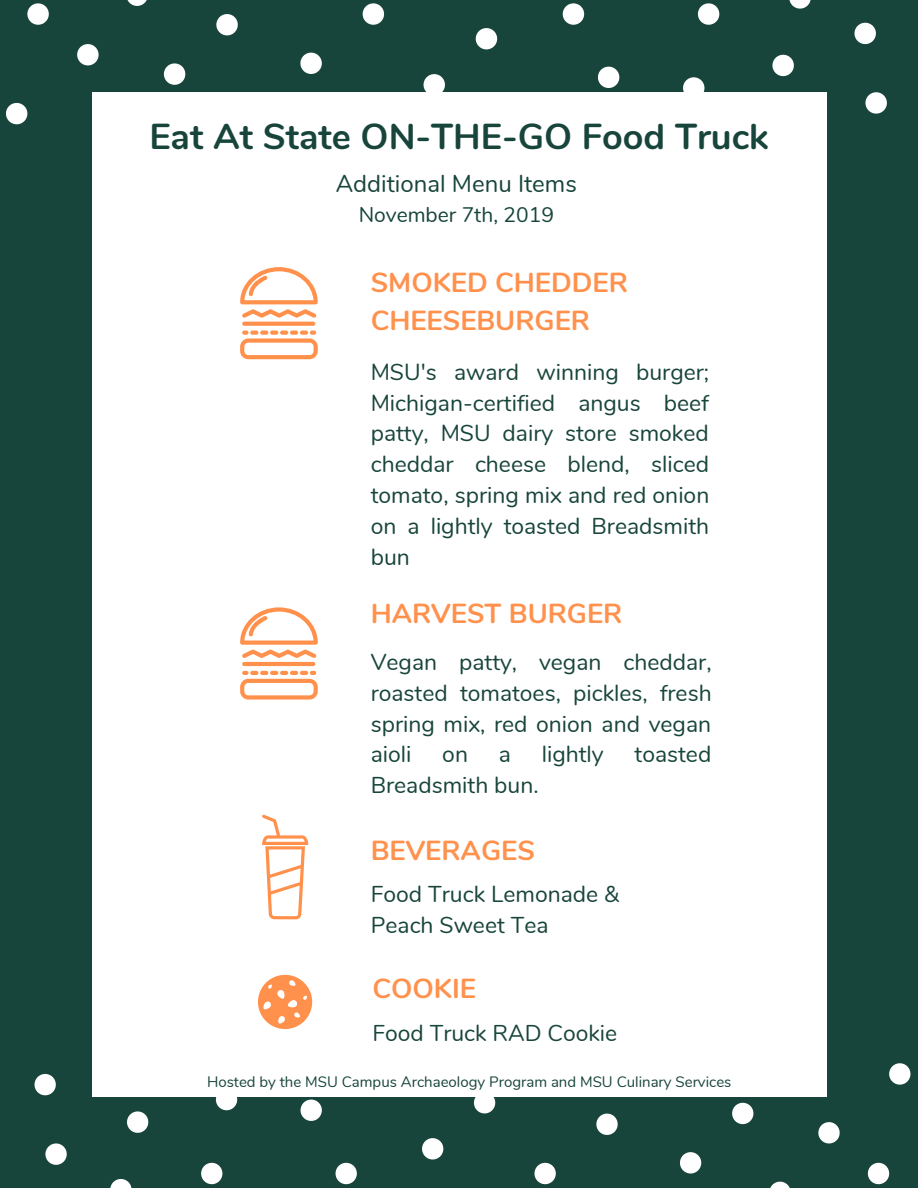
<style>
.page{position:relative;width:918px;height:1188px;background:#18453b}
.page>*{position:absolute;margin:0;border:0;box-sizing:border-box;transform-origin:0 0}
.t1{font:700 36px "Nunito";color:#18453b}
.t2{font:700 27.45px/37.8px "Nunito";color:#ff914d}
.t3{font:24px "Nunito";color:#18453b}
.t4{font:22.95px/30.9px "Nunito";color:#18453b;text-align:justify}
.t5{font:22.8px "Nunito";color:#18453b}
.t6{font:21px "Nunito";color:#18453b}
.t7{font:15px "Nunito";color:#18453b}
</style>
<div class="page">
<svg style="left:363px;top:3px;width:21px;height:22px"></svg>
<svg style="left:598px;top:67px;width:21px;height:21px"></svg>
<svg style="left:216px;top:14px;width:22px;height:21px"></svg>
<svg style="left:77px;top:44px;width:22px;height:21px"></svg>
<svg style="left:855px;top:23px;width:21px;height:21px"></svg>
<svg style="left:563px;top:3px;width:21px;height:22px"></svg>
<svg style="left:683px;top:77px;width:21px;height:15px"></svg>
<svg style="left:789px;top:0;width:22px;height:9px"></svg>
<svg style="left:127px;top:0;width:20px;height:6px"></svg>
<svg style="left:424px;top:74px;width:21px;height:18px"></svg>
<svg style="left:300px;top:53px;width:22px;height:21px"></svg>
<svg style="left:698px;top:3px;width:21px;height:22px"></svg>
<svg style="left:6px;top:103px;width:21px;height:21px"></svg>
<svg style="left:27px;top:3px;width:22px;height:22px"></svg>
<svg style="left:476px;top:28px;width:21px;height:21px"></svg>
<svg style="left:164px;top:63px;width:21px;height:22px"></svg>
<svg style="left:772px;top:55px;width:22px;height:21px"></svg>
<svg style="left:865px;top:92px;width:22px;height:22px"></svg>
<svg style="left:535px;top:1163px;width:21px;height:21px"></svg>
<svg style="left:301px;top:1100px;width:21px;height:21px"></svg>
<svg style="left:680px;top:1152px;width:21px;height:22px"></svg>
<svg style="left:818px;top:1122px;width:22px;height:21px"></svg>
<svg style="left:45px;top:1143px;width:22px;height:22px"></svg>
<svg style="left:336px;top:1163px;width:21px;height:21px"></svg>
<svg style="left:216px;top:1096px;width:21px;height:14px"></svg>
<svg style="left:110px;top:1179px;width:22px;height:9px"></svg>
<svg style="left:770px;top:1182px;width:20px;height:6px"></svg>
<svg style="left:474px;top:1096px;width:21px;height:17px"></svg>
<svg style="left:596px;top:1114px;width:22px;height:21px"></svg>
<svg style="left:201px;top:1163px;width:21px;height:21px"></svg>
<svg style="left:889px;top:1063px;width:21px;height:22px"></svg>
<svg style="left:868px;top:1163px;width:21px;height:21px"></svg>
<svg style="left:422px;top:1138px;width:21px;height:21px"></svg>
<svg style="left:732px;top:1103px;width:21px;height:21px"></svg>
<svg style="left:127px;top:1111px;width:21px;height:22px"></svg>
<svg style="left:35px;top:1074px;width:21px;height:21px"></svg>
<div style="left:92px;top:92px;width:734px;height:1004px;background:#fff"></div>
<svg style="left:240px;top:267px;width:78px;height:51px"></svg>
<svg style="left:240px;top:331px;width:78px;height:28px"></svg>
<svg style="left:242px;top:322px;width:73px;height:4px"></svg>
<svg style="left:262px;top:815px;width:46px;height:104px"></svg>
<svg style="left:240px;top:607px;width:78px;height:51px"></svg>
<svg style="left:240px;top:671px;width:78px;height:29px"></svg>
<hr style="left:242px;top:662px;width:73px;height:4px;background:#ff914d;border-radius:2px">
<svg style="left:258px;top:975px;width:54px;height:54px"></svg>
<h1 class="t1" style="left:149px;top:113px;width:621px">Eat At State ON-THE-GO Food Truck</h1>
<p class="t3" style="left:336px;top:168px;width:243px">Additional Menu Items</p>
<p class="t6" style="left:359px;top:201px;width:197px">November 7th, 2019</p>
<p class="t2" style="left:371px;top:264px;width:259px">SMOKED CHEDDER<br>CHEESEBURGER</p>
<p class="t4" style="left:371px;top:357px;width:340px">MSU's award winning burger; Michigan-certified angus beef patty, MSU dairy store smoked cheddar cheese blend, sliced tomato, spring mix and red onion on a lightly toasted Breadsmith bun</p>
<p class="t2" style="left:371px;top:595px;width:253px">HARVEST BURGER</p>
<p class="t4" style="left:371px;top:647px;width:342px">Vegan patty, vegan cheddar, roasted tomatoes, pickles, fresh spring mix, red onion and vegan aioli</p>
<p class="t4" style="left:442px;top:739px;width:27px">on</p>
<p class="t4" style="left:499px;top:739px;width:14px">a</p>
<p class="t4" style="left:542px;top:739px;width:63px">lightly</p>
<p class="t4" style="left:635px;top:739px;width:78px">toasted</p>
<p class="t4" style="left:371px;top:770px;width:169px">Breadsmith bun.</p>
<p class="t2" style="left:371px;top:832px;width:166px">BEVERAGES</p>
<p class="t4" style="left:371px;top:879px;width:250px">Food Truck Lemonade &amp;<br>Peach Sweet Tea</p>
<p class="t2" style="left:372px;top:970px;width:105px">COOKIE</p>
<p class="t5" style="left:372px;top:1018px;width:246px">Food Truck RAD Cookie</p>
<p class="t7" style="left:207px;top:1072px;width:526px">Hosted by the MSU Campus Archaeology Program and MSU Culinary Services</p>
</div>
